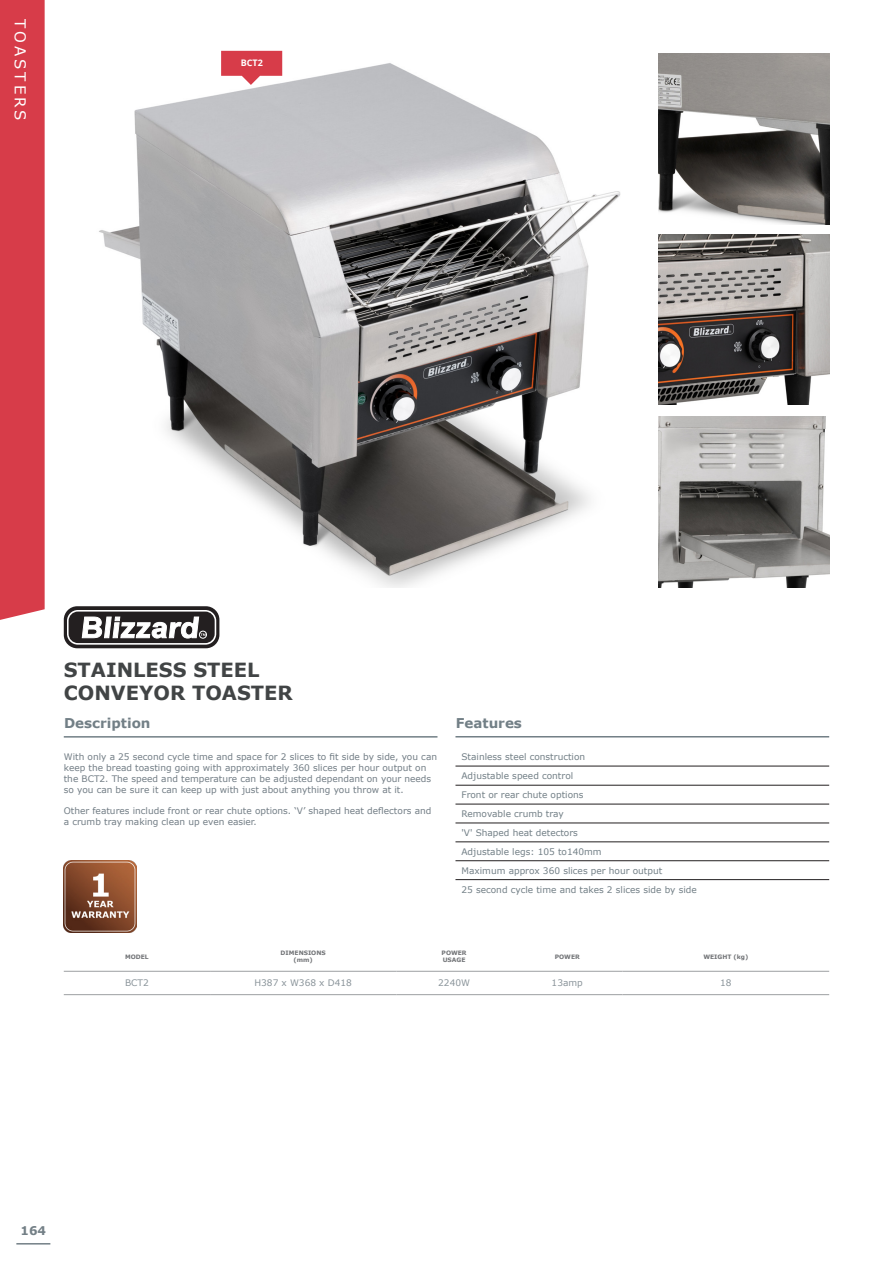
<style>
.page{position:relative;width:893px;height:1263px;background:#fff}
.page>*{position:absolute;margin:0;border:0;box-sizing:border-box;transform-origin:0 0}
.Paragraph_Style_1{font:700 19.5px "Verdana";color:#414445}
.t1{font:15px "Verdana";letter-spacing:.2em;color:#fff}
.t2{font:700 13.5px "Verdana";color:#727f86}
.t3{font:700 12px "Verdana";color:#737f86}
.Paragraph_Style_1-2{font:9px/10.8px "Verdana";color:#727d85}
.t4{font:9px "Verdana";color:#727f86}
.t5{font:9px "Verdana";color:#8a949a}
.Paragraph_Style_1-3{font:700 9px "Open Sans";color:#fff}
.t6{font:700 6px "Verdana";color:#727477}
</style>
<div class="page">
<img style="left:99px;top:54px;width:522px;height:533px">
<svg style="left:221px;top:51px;width:61px;height:34px"></svg>
<hr style="left:455px;top:736px;width:374px;height:1px;background:#727f86">
<hr style="left:455px;top:766px;width:374px;height:1px;background:#231f20">
<hr style="left:455px;top:785px;width:374px;height:1px;background:#231f20">
<hr style="left:455px;top:804px;width:374px;height:1px;background:#231f20">
<hr style="left:455px;top:823px;width:374px;height:1px;background:#231f20">
<hr style="left:455px;top:841px;width:374px;height:1px;background:#231f20">
<hr style="left:455px;top:860px;width:374px;height:1px;background:#231f20">
<hr style="left:455px;top:879px;width:374px;height:1px;background:#231f20">
<hr style="left:64px;top:736px;width:373px;height:2px;background:#727f86">
<img style="left:659px;top:54px;width:170px;height:170px">
<img style="left:659px;top:234px;width:170px;height:171px">
<img style="left:659px;top:417px;width:170px;height:170px">
<div style="left:64px;top:606px;width:155px;height:42px;background:#231f20;border-radius:13px"></div>
<svg style="left:67px;top:610px;width:149px;height:35px"></svg>
<div style="left:199px;top:631px;width:8px;height:7px;border:1px solid #fff;border-radius:50%"></div>
<img style="left:64px;top:860px;width:72px;height:73px">
<hr style="left:64px;top:971px;width:146px;height:1px;background:#9d9fa2">
<hr style="left:210px;top:971px;width:186px;height:1px;background:#9d9fa2">
<hr style="left:396px;top:971px;width:116px;height:1px;background:#9d9fa2">
<hr style="left:512px;top:971px;width:110px;height:1px;background:#9d9fa2">
<hr style="left:622px;top:971px;width:207px;height:1px;background:#9d9fa2">
<hr style="left:64px;top:994px;width:146px;height:1px;background:#9d9fa2">
<hr style="left:210px;top:994px;width:186px;height:1px;background:#9d9fa2">
<hr style="left:396px;top:994px;width:116px;height:1px;background:#9d9fa2">
<hr style="left:512px;top:994px;width:110px;height:1px;background:#9d9fa2">
<hr style="left:622px;top:994px;width:207px;height:1px;background:#9d9fa2">
<div style="left:0;top:0;width:45px;height:620px;background:#d73c49"></div>
<hr style="left:16px;top:1243px;width:34px;height:1px;background:#737f86">
<p class="t1" style="left:31px;top:19px;width:103px;rotate:90deg">TOASTERS</p>
<p class="Paragraph_Style_1-3" style="left:241px;top:56px;width:24px">BCT2</p>
<p class="Paragraph_Style_1" style="left:64px;top:656px;width:197px">STAINLESS STEEL</p>
<p class="Paragraph_Style_1" style="left:64px;top:679px;width:231px">CONVEYOR TOASTER</p>
<p class="t2" style="left:64px;top:713px;width:88px">Description</p>
<p class="Paragraph_Style_1-2" style="left:64px;top:752px;width:375px">With only a 25 second cycle time and space for 2 slices to fit side by side, you can keep the bread toasting going with approximately 360 slices per hour output on the BCT2. The speed and temperature can be adjusted dependant on your needs so you can be sure it can keep up with just about anything you throw at it.</p>
<p class="Paragraph_Style_1-2" style="left:64px;top:806px;width:369px">Other features include front or rear chute options. ‘V’ shaped heat deflectors and a crumb tray making clean up even easier.</p>
<p class="t2" style="left:456px;top:713px;width:68px">Features</p>
<p class="t4" style="left:461px;top:750px;width:125px">Stainless steel construction</p>
<p class="t4" style="left:461px;top:769px;width:113px">Adjustable speed control</p>
<p class="t4" style="left:461px;top:789px;width:124px">Front or rear chute options</p>
<p class="t4" style="left:461px;top:807px;width:104px">Removable crumb tray</p>
<p class="t4" style="left:461px;top:826px;width:118px">'V' Shaped heat detectors</p>
<p class="t4" style="left:461px;top:845px;width:142px">Adjustable legs: 105 to140mm</p>
<p class="t4" style="left:461px;top:864px;width:202px">Maximum approx 360 slices per hour output</p>
<p class="t4" style="left:461px;top:883px;width:237px">25 second cycle time and takes 2 slices side by side</p>
<p class="t6" style="left:125px;top:952px;width:25px">MODEL</p>
<p class="t6" style="left:281px;top:949px;width:47px">DIMENSIONS</p>
<p class="t6" style="left:294px;top:956px;width:21px">(mm)</p>
<p class="t6" style="left:442px;top:949px;width:27px">POWER</p>
<p class="t6" style="left:443px;top:956px;width:24px">USAGE</p>
<p class="t6" style="left:555px;top:952px;width:27px">POWER</p>
<p class="t6" style="left:703px;top:952px;width:46px">WEIGHT (kg)</p>
<p class="t5" style="left:125px;top:977px;width:25px">BCT2</p>
<p class="t5" style="left:254px;top:977px;width:99px">H387 x W368 x D418</p>
<p class="t5" style="left:438px;top:977px;width:33px">2240W</p>
<p class="t5" style="left:552px;top:977px;width:33px">13amp</p>
<p class="t5" style="left:720px;top:977px;width:13px">18</p>
<p class="t3" style="left:21px;top:1222px;width:27px">164</p>
</div>
